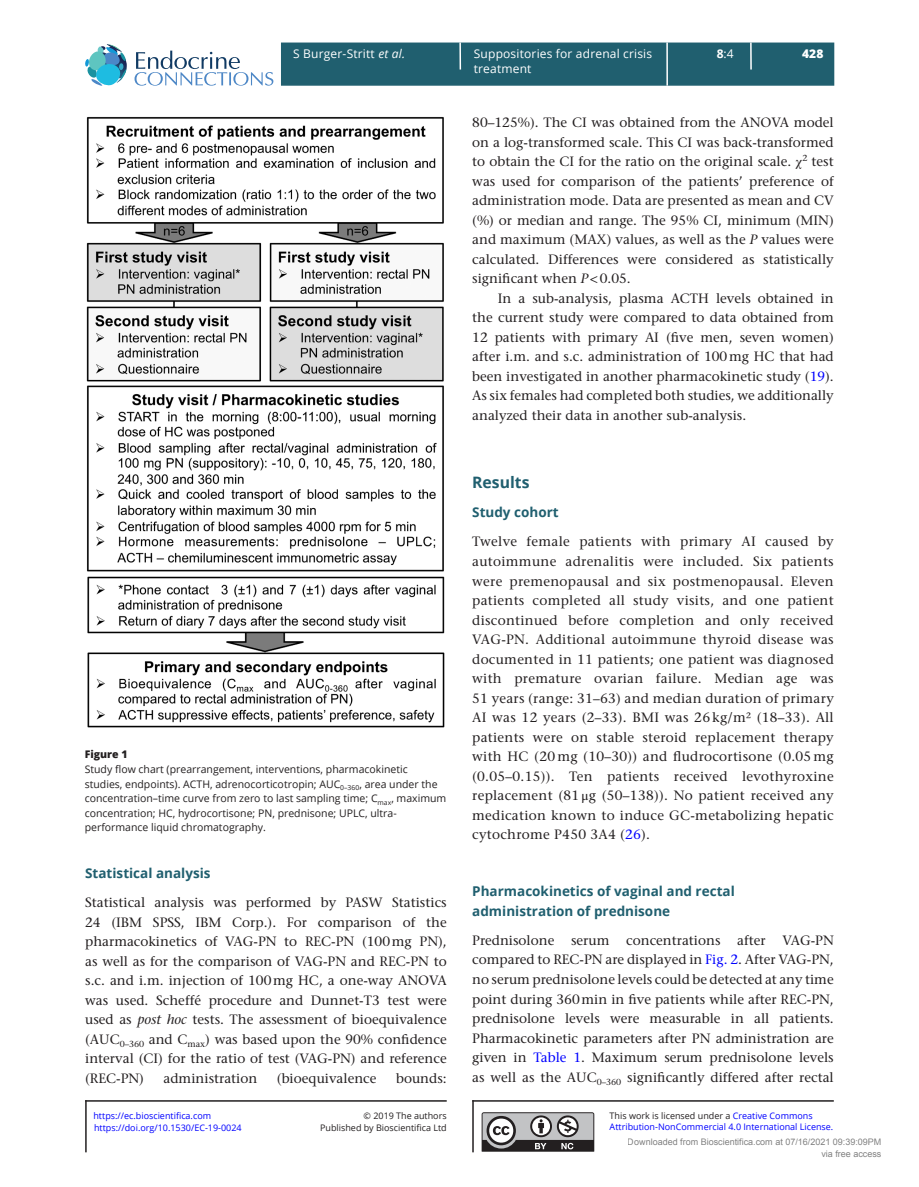
<style>
.page{position:relative;width:919px;height:1187px;background:#fff}
.page>*{position:absolute;margin:0;border:0;box-sizing:border-box;transform-origin:0 0}
.t1{font:700 15.75px "Open Sans";color:#205f6f}
.TXT{font:500 13.5px/19.5px "Stone Serif Std";color:#231f20;text-align:justify}
.TXI{font:500 13.5px/19.5px "Stone Serif Std";color:#231f20;text-align:justify}
.H2-H1{font:700 13.5px/19.5px "Open Sans";color:#205f6f}
.t2{font:12px/14.7px "Open Sans";letter-spacing:.015em;color:#fff}
.t3{font:800 12px "Open Sans";color:#fff}
.FC{font:10.5px/14.5px "Open Sans";color:#231f20}
.FC_head{font:800 10.5px "Open Sans";color:#231f20}
.t4{font:9px "Open Sans";color:#00f}
.t5{font:9px/11.6px "Open Sans";color:#231f20;text-align:right}
.t6{font:9px/12px "Arial";color:rgb(0 0 0/.5);text-align:right}
.s1{font-style:italic}
.s2{font-weight:700}
.s3{font-family:"STIX General";font-weight:400}
.s4{color:#00f}
</style>
<div class="page">
<div style="left:281px;top:43px;width:553px;height:43px;background:#205f6f;border:2px solid #205f6f"></div>
<svg style="left:750px;top:43px;width:1px;height:27px"></svg>
<hr style="left:459px;top:43px;width:2px;height:27px;background:#fff">
<svg style="left:134px;top:51px;width:139px;height:35px"></svg>
<svg style="left:85px;top:44px;width:42px;height:42px"></svg>
<hr style="left:666px;top:43px;width:2px;height:43px;background:#fff">
<img style="left:87px;top:117px;width:357px;height:610px">
<svg style="left:481px;top:1112px;width:113px;height:39px"></svg>
<hr style="left:472px;top:1100px;width:361px;height:1px;background:#231f20">
<hr style="left:472px;top:1100px;width:1px;height:52px;background:#231f20">
<hr style="left:85px;top:1100px;width:361px;height:1px;background:#231f20">
<hr style="left:85px;top:1100px;width:2px;height:52px;background:#231f20">
<p class="t2" style="left:293px;top:46px;width:113px">S Burger-Stritt <span class="s1">et al.</span></p>
<p class="t2" style="left:474px;top:46px;width:180px">Suppositories for adrenal crisis treatment</p>
<p class="t3" style="left:802px;top:45px;width:23px">428</p>
<p class="t2" style="left:716px;top:46px;width:18px"><span class="s2">8</span>:4</p>
<p class="FC_head" style="left:85px;top:746px;width:44px">Figure 1</p>
<p class="FC" style="left:85px;top:761px;width:363px">Study flow chart (prearrangement, interventions, pharmacokinetic studies, endpoints). ACTH, adrenocorticotropin; AUC<sub>0–360</sub>, area under the concentration–time curve from zero to last sampling time; C<sub>max</sub>, maximum concentration; HC, hydrocortisone; PN, prednisone; UPLC, ultra&shy;performance liquid chromatography.</p>
<h2 class="H2-H1" style="left:85px;top:862px;width:127px">Statistical analysis</h2>
<p class="TXT" style="left:85px;top:892px;width:363px">Statistical analysis was performed by PASW Statistics 24 (IBM SPSS, IBM Corp.). For comparison of the pharmacokinetics of VAG-PN to REC-PN (100mg PN), as well as for the comparison of VAG-PN and REC-PN to s.c. and i.m. injection of 100mg HC, a one-way ANOVA was used. Scheffé procedure and Dunnet-T3 test were used as <span class="s1">post hoc</span> tests. The assessment of bioequivalence (AUC<sub>0–360</sub> and C<sub>max</sub>) was based upon the 90% confidence interval (CI) for the ratio of test (VAG-PN) and reference (REC-PN)</p>
<p class="TXT" style="left:164px;top:1068px;width:95px">administration</p>
<p class="TXT" style="left:277px;top:1068px;width:101px">(bioequivalence</p>
<p class="TXT" style="left:396px;top:1068px;width:52px">bounds:</p>
<p class="TXT" style="left:472px;top:113px;width:363px">80–125%). The CI was obtained from the ANOVA model on a log-transformed scale. This CI was back-transformed to obtain the CI for the ratio on the original scale. <span class="s3">χ</span><sup>2</sup> test was used for comparison of the patients’ preference of administration mode. Data are presented as mean and CV (%) or median and range. The 95% CI, minimum (MIN) and maximum (MAX) values, as well as the <span class="s1">P</span> values were calculated. Differences were considered as statistically significant when <span class="s1">P</span>&lt;0.05.</p>
<p class="TXI" style="left:472px;top:288px;width:363px;text-indent:26px">In a sub-analysis, plasma ACTH levels obtained in the current study were compared to data obtained from 12 patients with primary AI (five men, seven women) after i.m. and s.c. administration of 100mg HC that had been investigated in another pharmacokinetic study (<span class="s4">19</span>).<br>As six females had completed both studies, we additionally analyzed their data in another sub-analysis.</p>
<h1 class="t1" style="left:472px;top:471px;width:59px">Results</h1>
<p class="H2-H1" style="left:472px;top:502px;width:88px">Study cohort</p>
<p class="TXT" style="left:472px;top:532px;width:363px">Twelve female patients with primary AI caused by autoimmune adrenalitis were included. Six patients were premenopausal and six postmenopausal. Eleven patients completed all study visits, and one patient discontinued before completion and only received VAG-PN. Additional autoimmune thyroid disease was documented in 11 patients; one patient was diagnosed with premature ovarian failure. Median age was 51 years (range: 31–63) and median duration of primary AI was 12 years (2–33). BMI was 26 kg/m² (18–33). All patients were on stable steroid replacement therapy with HC (20 mg (10–30)) and fludrocortisone (0.05 mg (0.05–0.15)). Ten patients received levothyroxine replacement (81 <span class="s3">μ</span>g (50–138)). No patient received any medication known to induce GC-metabolizing hepatic cytochrome P450 3A4 (<span class="s4">26</span>).</p>
<h2 class="H2-H1" style="left:472px;top:881px;width:264px">Pharmacokinetics of vaginal and rectal administration of prednisone</h2>
<p class="TXT" style="left:472px;top:930px;width:363px">Prednisolone serum concentrations after VAG-PN compared to REC-PN are displayed in <span class="s4">Fig. 2</span>. After VAG-PN, no serum prednisolone levels could be detected at any time point during 360min in five patients while after REC-PN, prednisolone levels were measurable in all patients.<br>Pharmacokinetic parameters after PN administration are given in <span class="s4">Table 1</span>. Maximum serum prednisolone levels as well as the AUC<sub>0–360</sub> significantly differed after rectal</p>
<p class="t4" style="left:93px;top:1109px;width:119px">https://ec.bioscientifica.com</p>
<p class="t5" style="left:320px;top:1109px;width:128px">© 2019 The authors<br>Published by Bioscientifica Ltd</p>
<p class="t5" style="left:609px;top:1109px;width:204px">This work is licensed under a <span class="s4">Creative Commons</span></p>
<p class="t4" style="left:94px;top:1121px;width:149px">https://doi.org/10.1530/EC-19-0024</p>
<p class="t4" style="left:609px;top:1120px;width:225px">Attribution-NonCommercial 4.0 International License.</p>
<p class="t6" style="left:627px;top:1135px;width:255px">Downloaded from Bioscientifica.com at 07/16/2021 09:39:09PM via free access</p>
</div>
